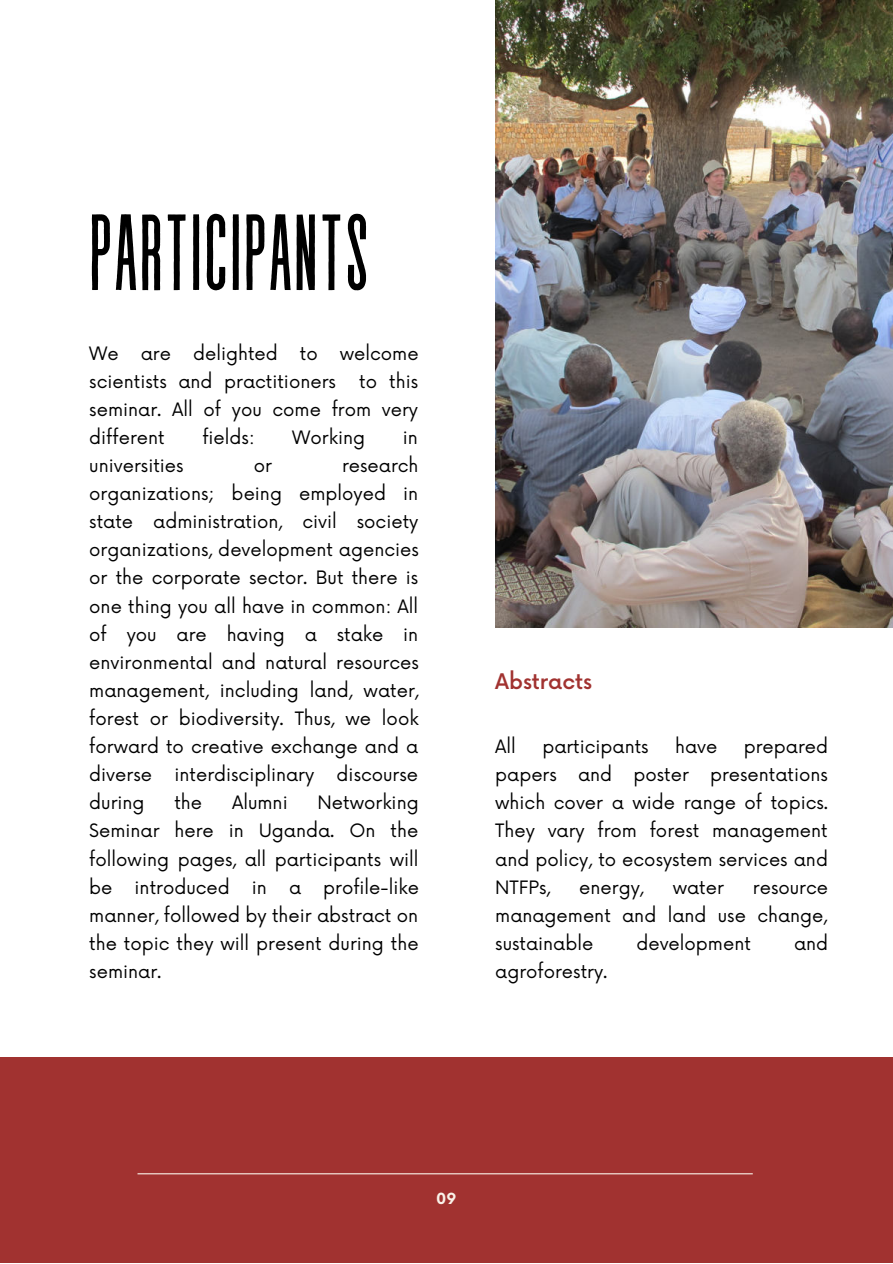
<style>
.page{position:relative;width:893px;height:1264px;background:#fff}
.page>*{position:absolute;margin:0;border:0;box-sizing:border-box;transform-origin:0 0}
.t1{font:107.85px "Revive 80 Tall";color:#000}
.t2{font:500 21px "Now";color:#a13230}
.t3{font:18px/28px "Now";color:#000;text-align:justify}
.t4{font:700 15px "Now";color:#faf2e9}
</style>
<div class="page">
<div style="left:0;top:1057px;width:892px;height:205px;background:#a13230"></div>
<hr style="left:137px;top:1173px;width:615px;height:1px;background:#faf2e9">
<img style="left:495px;top:0;width:397px;height:627px">
<h1 class="t1" style="left:88px;top:198px;width:283px">PARTICIPANTS</h1>
<p class="t3" style="left:89px;top:338px;width:331px">We are delighted to welcome scientists and practitioners</p>
<p class="t3" style="left:89px;top:366px;width:330px;text-indent:270px">to this seminar. All of you come from very different</p>
<p class="t3" style="left:202px;top:422px;width:54px">fields:</p>
<p class="t3" style="left:292px;top:422px;width:74px">Working</p>
<p class="t3" style="left:403px;top:422px;width:17px">in</p>
<p class="t3" style="left:89px;top:450px;width:331px;text-indent:253px">research organizations; being employed in state administration, civil society organizations, development agencies or the corporate sector. But there is one thing you all have in common: All of you are having a stake in environmental and natural resources management, including land, water, forest or biodiversity. Thus, we look forward to creative exchange and a diverse interdisciplinary discourse during</p>
<p class="t3" style="left:89px;top:450px;width:96px">universities</p>
<p class="t3" style="left:254px;top:450px;width:20px">or</p>
<p class="t3" style="left:89px;top:787px;width:331px;text-indent:228px">Networking Seminar here in Uganda. On the following pages, all participants will be introduced in a profile-like manner, followed by their abstract on the topic they will present during the seminar.</p>
<p class="t3" style="left:174px;top:787px;width:29px">the</p>
<p class="t3" style="left:232px;top:787px;width:57px">Alumni</p>
<p class="t2" style="left:495px;top:665px;width:98px">Abstracts</p>
<p class="t3" style="left:495px;top:731px;width:22px">All</p>
<p class="t3" style="left:542px;top:731px;width:108px">participants</p>
<p class="t3" style="left:675px;top:731px;width:44px">have</p>
<p class="t3" style="left:495px;top:731px;width:334px;text-indent:248px">prepared papers and poster presentations which cover a wide range of topics.<br>They vary from forest management and policy, to ecosystem services and NTFPs,</p>
<p class="t3" style="left:579px;top:871px;width:66px">energy,</p>
<p class="t3" style="left:672px;top:871px;width:53px">water</p>
<p class="t3" style="left:495px;top:871px;width:334px;text-indent:258px">resource management and land use change, sustainable</p>
<p class="t3" style="left:636px;top:928px;width:116px">development</p>
<p class="t3" style="left:794px;top:928px;width:36px">and</p>
<p class="t3" style="left:495px;top:956px;width:114px">agroforestry.</p>
<p class="t4" style="left:436px;top:1186px;width:22px">09</p>
</div>
